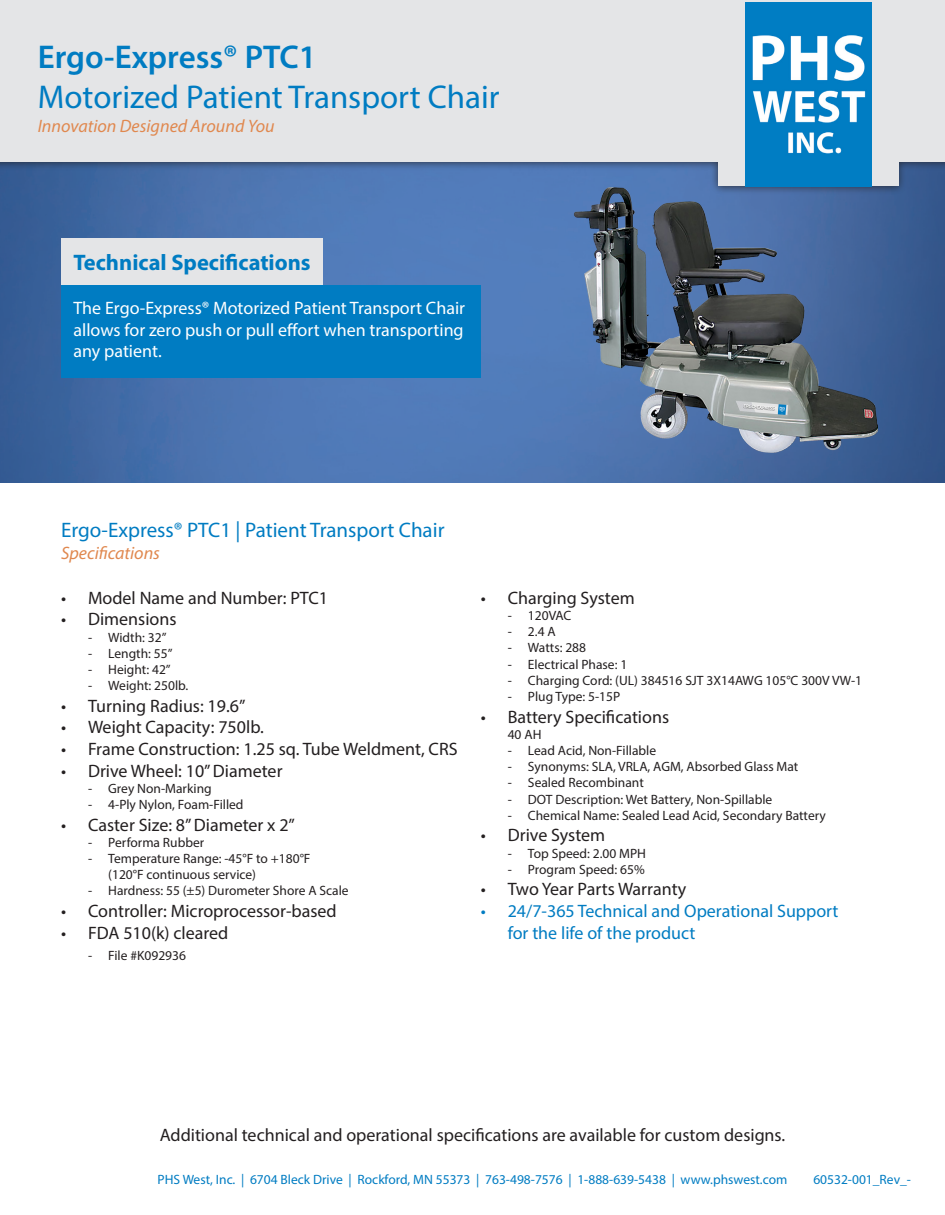
<style>
.page{position:relative;width:945px;height:1215px;background:#fff}
.page>*{position:absolute;margin:0;border:0;box-sizing:border-box;transform-origin:0 0}
.t1{font:33px "Myriad Pro";color:#007cc2}
.t2{font:600 33px "Myriad Pro";color:#007cc2}
.t3{font:700 22.5px "Myriad Pro";color:#007cc2}
.t4{font:21px "Myriad Pro";color:#007cc2}
.t5{font:18px "Myriad Pro";color:#231f20}
.t6{font:18px/21.6px "Myriad Pro";color:#fff}
.t7{font:18px/21.6px "Myriad Pro";color:#007cc2}
.t8{font:italic 18px "Myriad Pro";color:#e0884f}
.t9{font:13.5px "Myriad Pro";color:#231f20}
.t10{font:13.5px "Myriad Pro";color:#007cc2}
</style>
<div class="page">
<img style="left:0;top:194px;width:945px;height:288px">
<div style="left:0;top:0;width:945px;height:194px;background:#231f20;opacity:.75"></div>
<div style="left:0;top:0;width:945px;height:162px;background:#e4e5e7"></div>
<div style="left:718px;top:3px;width:181px;height:183px;background:#e4e5e7"></div>
<img style="left:745px;top:3px;width:126px;height:183px">
<div style="left:61px;top:238px;width:262px;height:56px;background:#e4e5e7"></div>
<div style="left:61px;top:285px;width:419px;height:92px;background:#007cc2"></div>
<img style="left:574px;top:186px;width:304px;height:267px">
<p class="t2" style="left:38px;top:36px;width:280px">Ergo-Express® PTC1</p>
<p class="t1" style="left:38px;top:77px;width:463px">Motorized Patient Transport Chair</p>
<p class="t8" style="left:38px;top:115px;width:238px">Innovation Designed Around You</p>
<p class="t3" style="left:73px;top:248px;width:239px">Technical Specifications</p>
<p class="t6" style="left:73px;top:297px;width:393px">The Ergo-Express® Motorized Patient Transport Chair allows for zero push or pull effort when transporting</p>
<p class="t6" style="left:73px;top:340px;width:90px">any patient.</p>
<p class="t4" style="left:61px;top:517px;width:385px">Ergo-Express® PTC1 | Patient Transport Chair</p>
<p class="t8" style="left:61px;top:542px;width:100px">Specifications</p>
<p class="t5" style="left:61px;top:587px;width:269px">• Model Name and Number: PTC1</p>
<p class="t5" style="left:61px;top:608px;width:117px">• Dimensions</p>
<p class="t9" style="left:88px;top:629px;width:80px">- Width: 32”</p>
<p class="t9" style="left:88px;top:645px;width:86px">- Length: 55”</p>
<p class="t9" style="left:88px;top:661px;width:84px">- Height: 42”</p>
<p class="t9" style="left:88px;top:677px;width:102px">- Weight: 250lb.</p>
<p class="t5" style="left:61px;top:695px;width:186px">• Turning Radius: 19.6”</p>
<p class="t5" style="left:61px;top:716px;width:204px">• Weight Capacity: 750lb.</p>
<p class="t5" style="left:61px;top:738px;width:398px">• Frame Construction: 1.25 sq. Tube Weldment, CRS</p>
<p class="t5" style="left:61px;top:759px;width:223px">• Drive Wheel: 10” Diameter</p>
<p class="t9" style="left:88px;top:780px;width:125px">- Grey Non-Marking</p>
<p class="t9" style="left:88px;top:796px;width:157px">- 4-Ply Nylon, Foam-Filled</p>
<p class="t5" style="left:61px;top:813px;width:236px">• Caster Size: 8” Diameter x 2”</p>
<p class="t9" style="left:88px;top:834px;width:118px">- Performa Rubber</p>
<p class="t9" style="left:88px;top:850px;width:224px">- Temperature Range: -45°F to +180°F</p>
<p class="t9" style="left:108px;top:866px;width:149px">(120°F continuous service)</p>
<p class="t9" style="left:88px;top:882px;width:262px">- Hardness: 55 (±5) Durometer Shore A Scale</p>
<p class="t5" style="left:61px;top:900px;width:277px">• Controller: Microprocessor-based</p>
<p class="t5" style="left:61px;top:921px;width:169px">• FDA 510(k) cleared</p>
<p class="t9" style="left:88px;top:947px;width:100px">- File #K092936</p>
<p class="t5" style="left:481px;top:587px;width:155px">• Charging System</p>
<p class="t9" style="left:508px;top:607px;width:65px">- 120VAC</p>
<p class="t9" style="left:508px;top:623px;width:50px">- 2.4 A</p>
<p class="t9" style="left:508px;top:639px;width:80px">- Watts: 288</p>
<p class="t9" style="left:508px;top:656px;width:121px">- Electrical Phase: 1</p>
<p class="t9" style="left:508px;top:672px;width:356px">- Charging Cord: (UL) 384516 SJT 3X14AWG 105°C 300V VW-1</p>
<p class="t9" style="left:508px;top:688px;width:114px">- Plug Type: 5-15P</p>
<p class="t5" style="left:481px;top:705px;width:190px">• Battery Specifications</p>
<p class="t9" style="left:508px;top:726px;width:35px">40 AH</p>
<p class="t9" style="left:508px;top:742px;width:150px">- Lead Acid, Non-Fillable</p>
<p class="t9" style="left:508px;top:758px;width:292px">- Synonyms: SLA, VRLA, AGM, Absorbed Glass Mat</p>
<p class="t9" style="left:508px;top:774px;width:138px">- Sealed Recombinant</p>
<p class="t9" style="left:508px;top:791px;width:266px">- DOT Description: Wet Battery, Non-Spillable</p>
<p class="t9" style="left:508px;top:807px;width:320px">- Chemical Name: Sealed Lead Acid, Secondary Battery</p>
<p class="t5" style="left:481px;top:824px;width:126px">• Drive System</p>
<p class="t9" style="left:508px;top:845px;width:140px">- Top Speed: 2.00 MPH</p>
<p class="t9" style="left:508px;top:861px;width:139px">- Program Speed: 65%</p>
<p class="t5" style="left:481px;top:878px;width:207px">• Two Year Parts Warranty</p>
<p class="t7" style="left:508px;top:900px;width:332px;text-indent:-27px">• 24/7-365 Technical and Operational Support for the life of the product</p>
<p class="t5" style="left:160px;top:1124px;width:627px">Additional technical and operational specifications are available for custom designs.</p>
<p class="t10" style="left:158px;top:1171px;width:631px">PHS West, Inc. | 6704 Bleck Drive | Rockford, MN 55373 | 763-498-7576 | 1-888-639-5438 | www.phswest.com</p>
<p class="t10" style="left:813px;top:1171px;width:99px">60532-001_Rev_-</p>
</div>
